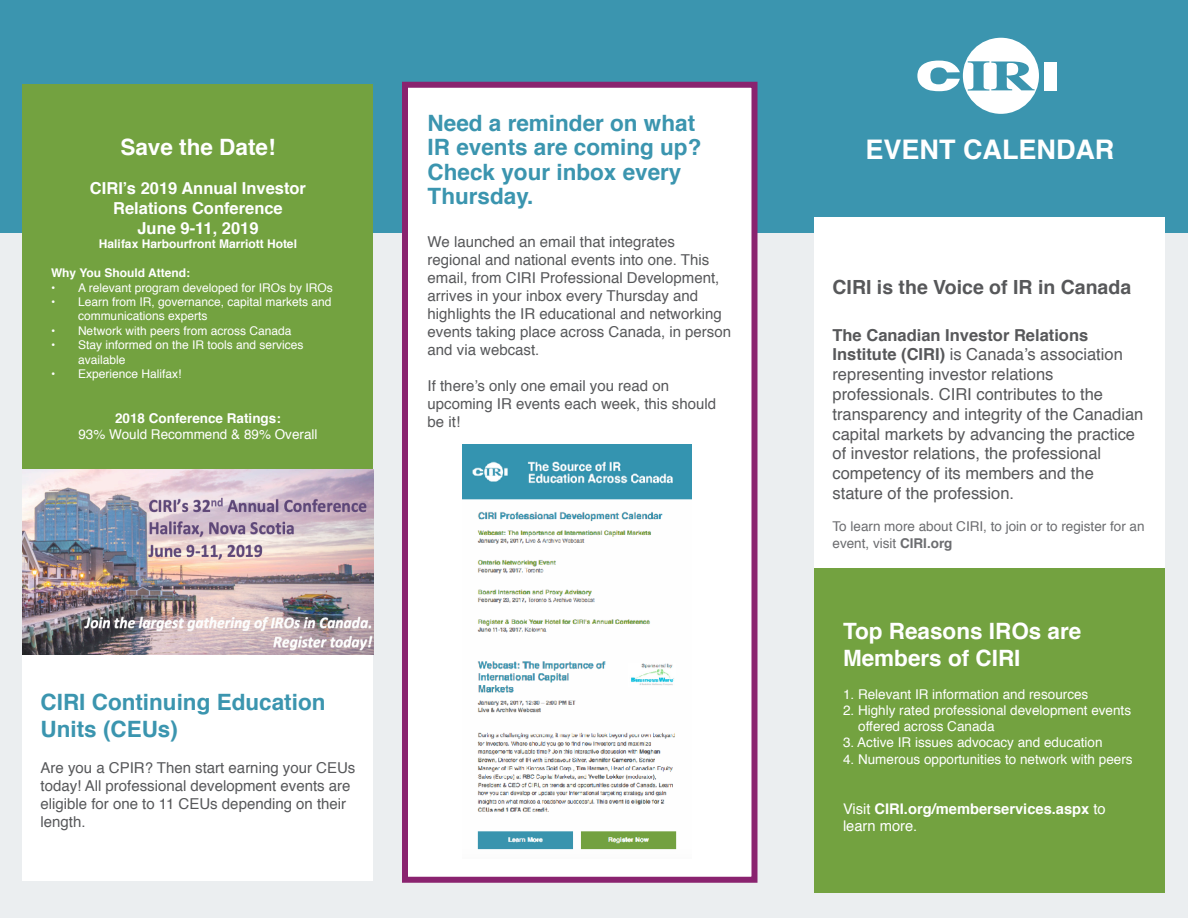
<style>
.page{position:relative;width:1188px;height:918px;background:#ebeef0}
.page>*{position:absolute;margin:0;border:0;box-sizing:border-box;transform-origin:0 0}
.t1{font:700 27px "Helvetica";color:#fff}
.t2{font:700 22.5px/24.6px "Helvetica";color:#3b95af}
.t3{font:700 22.5px/27px "Helvetica";color:#fff}
.t4{font:700 19.5px "Helvetica";color:#57585a}
.t5{font:16.5px/19.8px "Helvetica";color:#57585a}
.t6{font:700 16.5px/19.8px "Helvetica";color:#fff;text-align:center}
.t7{font:15px/18px "Helvetica";color:#57585a}
.t8{font:700 14.7px/17.7px "Helvetica";color:#fff}
.t9{font:13.5px "Helvetica";color:#fff}
.t10{font:13.5px/16.2px "Helvetica";color:#6c6d70}
.t11{font:700 13.5px "Helvetica";color:#fff}
.t12{font:12px/14.4px "Helvetica";color:#fff}
.t13{font:700 12px "Helvetica";color:#fff}
.s1{font-weight:700}
.s2{font-weight:400}
</style>
<div class="page">
<div style="left:0;top:0;width:1188px;height:232px;background:#3b95af"></div>
<div style="left:22px;top:84px;width:352px;height:411px;background:#73a240"></div>
<svg style="left:917px;top:38px;width:122px;height:76px"></svg>
<div style="left:1044px;top:62px;width:13px;height:29px;background:#fff"></div>
<div style="left:814px;top:218px;width:352px;height:368px;background:#fff"></div>
<div style="left:22px;top:495px;width:352px;height:385px;background:#fff"></div>
<div style="left:814px;top:568px;width:352px;height:325px;background:#73a240"></div>
<div style="left:402px;top:82px;width:356px;height:801px;background:#fff;border:6px solid #8a236f"></div>
<img style="left:462px;top:445px;width:229px;height:405px">
<img style="left:22px;top:470px;width:351px;height:185px">
<p class="t2" style="left:428px;top:111px;width:275px">Need a reminder on what<br>IR events are coming up?<br>Check your inbox every<br>Thursday.</p>
<p class="t7" style="left:428px;top:233px;width:305px">We launched an email that integrates regional and national events into one. This email, from CIRI Professional Development, arrives in your inbox every Thursday and highlights the IR educational and networking events taking place across Canada, in person and via webcast.</p>
<p class="t7" style="left:428px;top:377px;width:290px">If there’s only one email you read on upcoming IR events each week, this should be it!</p>
<p class="t3" style="left:120px;top:134px;width:157px">Save the Date!</p>
<p class="t1" style="left:865px;top:128px;width:250px">EVENT CALENDAR</p>
<p class="t6" style="left:90px;top:179px;width:218px">CIRI’s 2019 Annual Investor<br>Relations Conference</p>
<p class="t6" style="left:137px;top:219px;width:123px">June 9-11, 2019</p>
<p class="t13" style="left:99px;top:235px;width:200px">Halifax Harbourfront Marriott Hotel</p>
<p class="t13" style="left:51px;top:263px;width:141px">Why You Should Attend:</p>
<p class="t12" style="left:51px;top:281px;width:283px">• A relevant program developed for IROs by IROs</p>
<p class="t12" style="left:78px;top:295px;width:255px;text-indent:-27px">• Learn from IR, governance, capital markets and communications experts</p>
<p class="t12" style="left:51px;top:324px;width:242px">• Network with peers from across Canada</p>
<p class="t12" style="left:78px;top:338px;width:227px;text-indent:-27px">• Stay informed on the IR tools and services available</p>
<p class="t12" style="left:51px;top:367px;width:132px">• Experience Halifax!</p>
<p class="t11" style="left:115px;top:407px;width:167px">2018 Conference Ratings:</p>
<p class="t9" style="left:78px;top:424px;width:241px">93% Would Recommend &amp; 89% Overall</p>
<p class="t4" style="left:832px;top:271px;width:300px">CIRI is the Voice of IR in Canada</p>
<p class="t5" style="left:832px;top:325px;width:312px"><span class="s1">The Canadian Investor Relations Institute (CIRI)</span> is Canada’s association representing investor relations professionals. CIRI contributes to the transparency and integrity of the Canadian capital markets by advancing the practice of investor relations, the professional competency of its members and the stature of the profession.</p>
<p class="t10" style="left:832px;top:519px;width:314px">To learn more about CIRI, to join or to register for an event, visit <span class="s1">CIRI.org</span></p>
<p class="t2" style="left:40px;top:689px;width:287px;line-height:27px">CIRI Continuing Education<br>Units (CEUs)</p>
<p class="t7" style="left:40px;top:759px;width:316px">Are you a CPIR? Then start earning your CEUs today! All professional development events are eligible for one to 11 CEUs depending on their length.</p>
<p class="t3" style="left:843px;top:618px;width:240px">Top Reasons IROs are<br>Members of CIRI</p>
<p class="t9" style="left:843px;top:684px;width:247px">1. Relevant IR information and resources</p>
<p class="t9" style="left:843px;top:700px;width:290px">2. Highly rated professional development events</p>
<p class="t9" style="left:858px;top:716px;width:138px">offered across Canada</p>
<p class="t9" style="left:843px;top:732px;width:261px">3. Active IR issues advocacy and education</p>
<p class="t9" style="left:843px;top:748px;width:291px">4. Numerous opportunities to network with peers</p>
<p class="t8" style="left:843px;top:800px;width:264px"><span class="s2">Visit</span> CIRI.org/memberservices.aspx <span class="s2">to learn more.</span></p>
</div>
